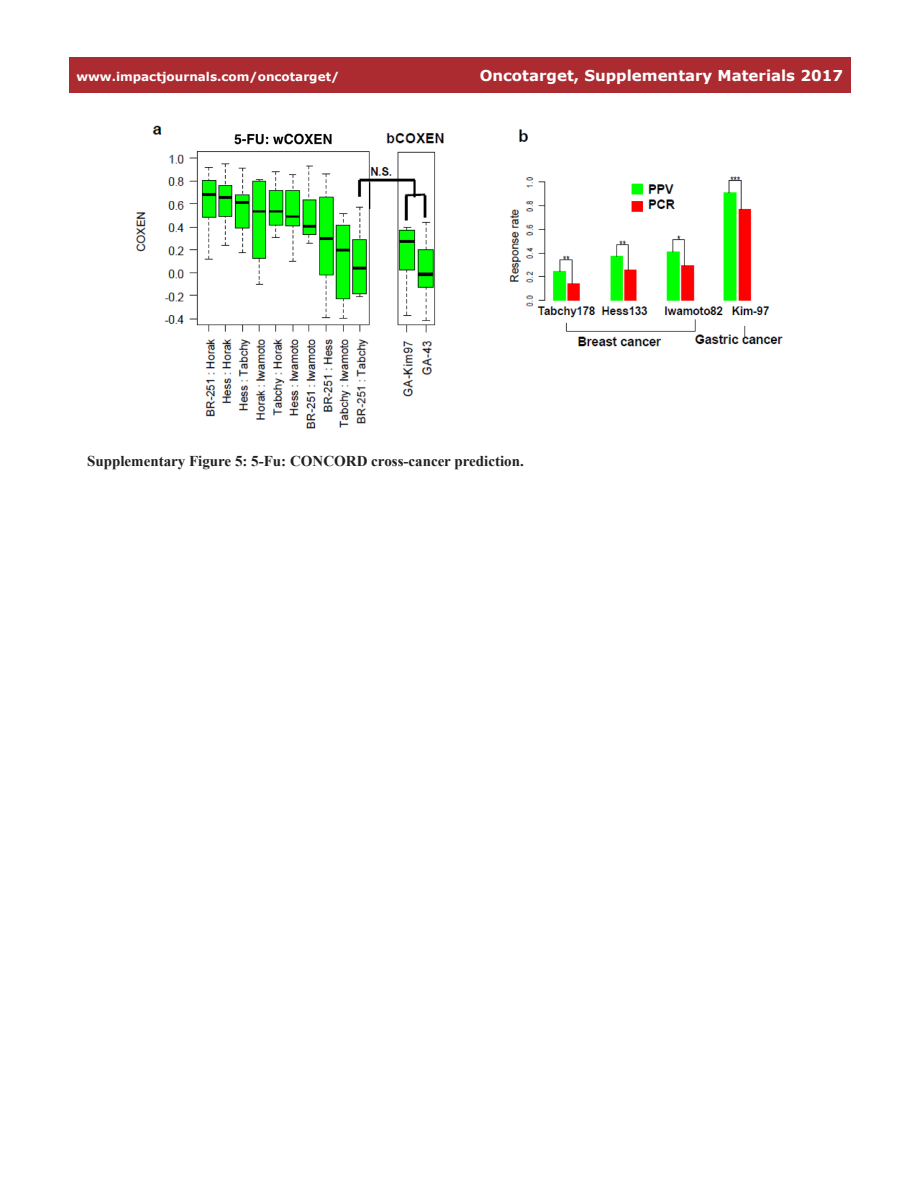
<style>
.page{position:relative;width:918px;height:1188px;background:#fff}
.page>*{position:absolute;margin:0;border:0;box-sizing:border-box;transform-origin:0 0}
.figuretext{font:700 15px "Times New Roman";color:#231f20}
.t1{font:700 15px "Verdana";color:#fff}
.t2{font:700 12px "Verdana";color:#fff}
</style>
<div class="page">
<div style="left:69px;top:57px;width:781px;height:36px;background:#ac2b31"></div>
<img style="left:136px;top:126px;width:647px;height:302px">
<p class="t2" style="left:76px;top:68px;width:264px">www.impactjournals.com/oncotarget/</p>
<p class="t1" style="left:480px;top:65px;width:365px">Oncotarget, Supplementary Materials 2017</p>
<p class="figuretext" style="left:87px;top:450px;width:438px">Supplementary Figure 5: 5-Fu: CONCORD cross-cancer prediction.</p>
</div>
